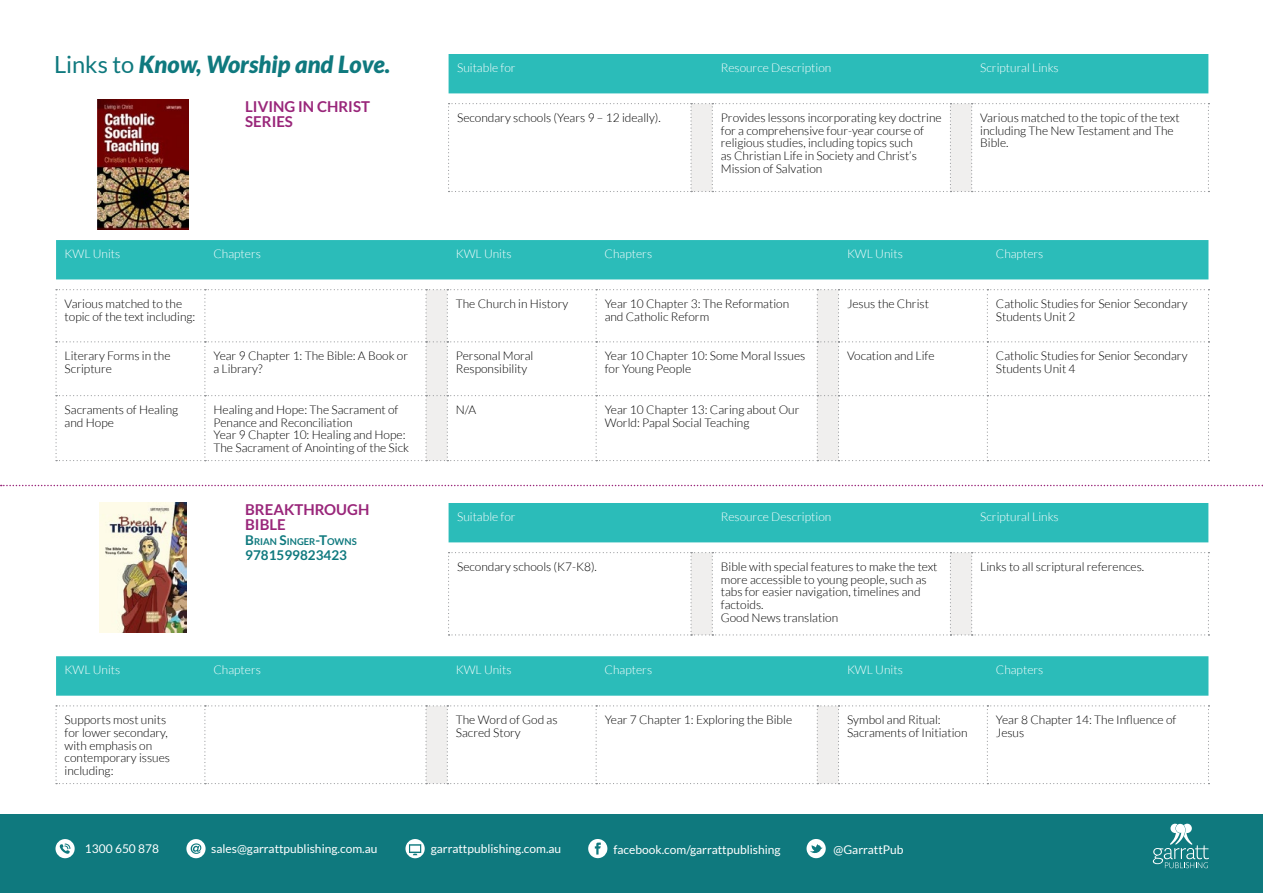
<style>
.page{position:relative;width:1263px;height:893px;background:#fff}
.page>*{position:absolute;margin:0;border:0;box-sizing:border-box;transform-origin:0 0}
.t1{font:italic 900 23.55px "Lato";color:#0f797e}
.t2{font:700 15px/15px "Lato";color:#99267a}
.t3{font:700 13.5px "Lato";color:#0f797e}
.t4{font:300 12px/12.8px "Lato";color:#000}
.t5{font:300 12px "Lato";color:#fff}
.t6{font:12px "Lato";color:#fff}
.t7{font:700 9.45px "Lato";color:#0f797e}
.s1{font-weight:400;font-style:normal}
.s2{font-size:13.5px}
</style>
<div class="page">
<div style="left:0;top:814px;width:1263px;height:79px;background:#0f797e"></div>
<div style="left:56px;top:240px;width:1152px;height:39px;background:#2bbcb9"></div>
<svg style="left:56px;top:289px;width:1153px;height:172px"></svg>
<div style="left:449px;top:54px;width:759px;height:39px;background:#2bbcb9"></div>
<svg style="left:448px;top:103px;width:761px;height:89px"></svg>
<img style="left:97px;top:100px;width:91px;height:129px">
<svg style="left:186px;top:839px;width:20px;height:19px"></svg>
<svg style="left:55px;top:839px;width:20px;height:19px"></svg>
<svg style="left:405px;top:839px;width:20px;height:19px"></svg>
<svg style="left:588px;top:839px;width:19px;height:19px"></svg>
<svg style="left:806px;top:839px;width:20px;height:19px"></svg>
<svg style="left:1153px;top:824px;width:56px;height:44px"></svg>
<svg style="left:1px;top:485px;width:1262px;height:1px"></svg>
<div style="left:56px;top:656px;width:1152px;height:40px;background:#2bbcb9"></div>
<svg style="left:56px;top:705px;width:1153px;height:79px"></svg>
<div style="left:449px;top:503px;width:759px;height:39px;background:#2bbcb9"></div>
<svg style="left:448px;top:552px;width:761px;height:83px"></svg>
<img style="left:100px;top:503px;width:86px;height:129px">
<h1 class="t1" style="left:54px;top:51px;width:338px"><span class="s1">Links to</span> Know, Worship and Love.</h1>
<p class="t2" style="left:245px;top:99px;width:126px">LIVING IN CHRIST<br>SERIES</p>
<p class="t5" style="left:457px;top:61px;width:60px">Suitable for</p>
<p class="t5" style="left:721px;top:61px;width:112px">Resource Description</p>
<p class="t5" style="left:980px;top:61px;width:80px">Scriptural Links</p>
<p class="t4" style="left:457px;top:111px;width:205px">Secondary schools (Years 9 – 12 ideally).</p>
<p class="t4" style="left:721px;top:111px;width:222px">Provides lessons incorporating key doctrine for a comprehensive four-year course of religious studies, including topics such<br>as Christian Life in Society and Christ’s Mission of Salvation</p>
<p class="t4" style="left:980px;top:111px;width:201px">Various matched to the topic of the text including The New Testament and The<br>Bible.</p>
<p class="t5" style="left:65px;top:247px;width:57px">KWL Units</p>
<p class="t5" style="left:213px;top:247px;width:49px">Chapters</p>
<p class="t5" style="left:456px;top:247px;width:57px">KWL Units</p>
<p class="t5" style="left:605px;top:247px;width:49px">Chapters</p>
<p class="t5" style="left:847px;top:247px;width:57px">KWL Units</p>
<p class="t5" style="left:996px;top:247px;width:49px">Chapters</p>
<p class="t4" style="left:65px;top:297px;width:132px">Various matched to the topic of the text including:</p>
<p class="t4" style="left:456px;top:297px;width:114px">The Church in History</p>
<p class="t4" style="left:605px;top:297px;width:186px">Year 10 Chapter 3: The Reformation and Catholic Reform</p>
<p class="t4" style="left:847px;top:297px;width:83px">Jesus the Christ</p>
<p class="t4" style="left:996px;top:297px;width:193px">Catholic Studies for Senior Secondary<br>Students Unit 2</p>
<p class="t4" style="left:65px;top:349px;width:107px">Literary Forms in the<br>Scripture</p>
<p class="t4" style="left:213px;top:349px;width:196px">Year 9 Chapter 1: The Bible: A Book or a Library?</p>
<p class="t4" style="left:456px;top:349px;width:79px">Personal Moral<br>Responsibility</p>
<p class="t4" style="left:605px;top:349px;width:202px">Year 10 Chapter 10: Some Moral Issues for Young People</p>
<p class="t4" style="left:847px;top:349px;width:89px">Vocation and Life</p>
<p class="t4" style="left:996px;top:349px;width:193px">Catholic Studies for Senior Secondary<br>Students Unit 4</p>
<p class="t4" style="left:65px;top:403px;width:115px">Sacraments of Healing and Hope</p>
<p class="t4" style="left:213px;top:403px;width:197px">Healing and Hope: The Sacrament of Penance and Reconciliation<br>Year 9 Chapter 10: Healing and Hope:<br>The Sacrament of Anointing of the Sick</p>
<p class="t4" style="left:456px;top:403px;width:22px">N/A</p>
<p class="t4" style="left:605px;top:403px;width:196px">Year 10 Chapter 13: Caring about Our<br>World: Papal Social Teaching</p>
<p class="t2" style="left:245px;top:502px;width:126px">BREAKTHROUGH<br>BIBLE</p>
<p class="t7" style="left:245px;top:536px;width:113px"><span class="s2">B</span> RIAN <span class="s2">S</span>INGER<span class="s2">-T</span>OWNS</p>
<p class="t3" style="left:245px;top:548px;width:103px">9781599823423</p>
<p class="t5" style="left:457px;top:510px;width:60px">Suitable for</p>
<p class="t5" style="left:721px;top:510px;width:112px">Resource Description</p>
<p class="t5" style="left:980px;top:510px;width:80px">Scriptural Links</p>
<p class="t4" style="left:457px;top:560px;width:141px">Secondary schools (K7-K8).</p>
<p class="t4" style="left:721px;top:560px;width:218px">Bible with special features to make the text more accessible to young people, such as tabs for easier navigation, timelines and factoids.<br>Good News translation</p>
<p class="t4" style="left:980px;top:560px;width:166px">Links to all scriptural references.</p>
<p class="t5" style="left:65px;top:664px;width:57px">KWL Units</p>
<p class="t5" style="left:213px;top:664px;width:49px">Chapters</p>
<p class="t5" style="left:456px;top:664px;width:57px">KWL Units</p>
<p class="t5" style="left:605px;top:664px;width:49px">Chapters</p>
<p class="t5" style="left:847px;top:664px;width:57px">KWL Units</p>
<p class="t5" style="left:996px;top:664px;width:49px">Chapters</p>
<p class="t4" style="left:65px;top:713px;width:107px">Supports most units for lower secondary, with emphasis on contemporary issues including:</p>
<p class="t4" style="left:456px;top:713px;width:103px">The Word of God as<br>Sacred Story</p>
<p class="t4" style="left:605px;top:713px;width:189px">Year 7 Chapter 1: Exploring the Bible</p>
<p class="t4" style="left:847px;top:713px;width:122px">Symbol and Ritual:<br>Sacraments of Initiation</p>
<p class="t4" style="left:996px;top:713px;width:182px">Year 8 Chapter 14: The Influence of<br>Jesus</p>
<p class="t6" style="left:85px;top:842px;width:76px">1300 650 878</p>
<p class="t6" style="left:211px;top:842px;width:168px">sales@garrattpublishing.com.au</p>
<p class="t6" style="left:431px;top:842px;width:132px">garrattpublishing.com.au</p>
<p class="t6" style="left:613px;top:843px;width:169px">facebook.com/garrattpublishing</p>
<p class="t6" style="left:833px;top:843px;width:71px">@GarrattPub</p>
</div>
